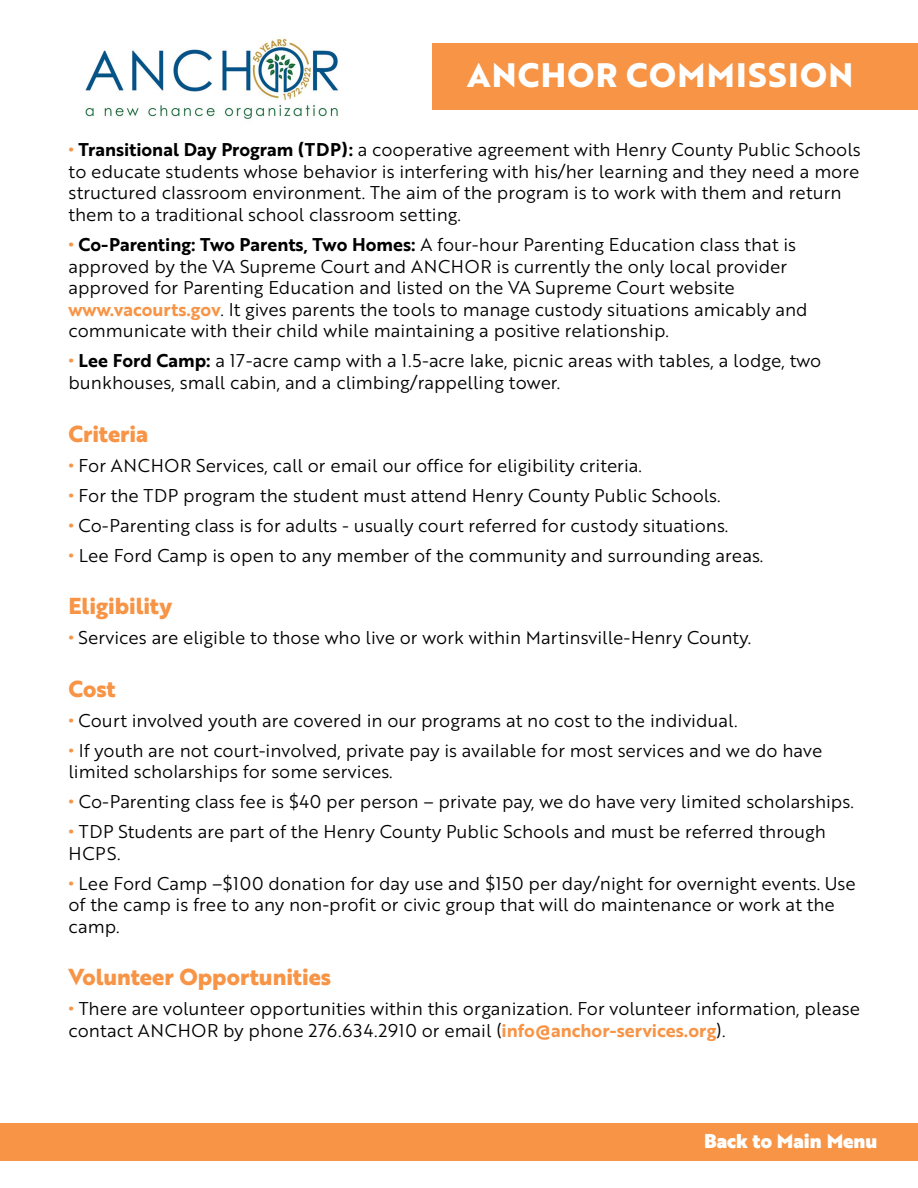
<style>
.page{position:relative;width:918px;height:1188px;background:#fff}
.page>*{position:absolute;margin:0;border:0;box-sizing:border-box;transform-origin:0 0}
.t1{font:700 33px "Brother 1816 Extra";letter-spacing:.04em;color:#fff}
.t2{font:700 22.5px "Brother 1816 Extra";color:#f79446}
.t3{font:19.5px "Brother 1816 Black";color:#fff}
.t4{font:18px/21.6px "Brother 1816 Book";color:#000}
.s1{font-family:"Brother 1816 Bold";color:#f79446}
.s2{font-family:"Brother 1816 Bold"}
</style>
<div class="page">
<div style="left:432px;top:43px;width:486px;height:67px;background:#f79446"></div>
<div style="left:0;top:1123px;width:918px;height:38px;background:#f79446"></div>
<img style="left:85px;top:38px;width:254px;height:82px">
<h1 class="t1" style="left:467px;top:50px;width:388px">ANCHOR COMMISSION</h1>
<p class="t4" style="left:68px;top:138px;width:794px"><span class="s1">•</span> <span class="s2">Transitional Day Program (TDP):</span> a cooperative agreement with Henry County Public Schools to educate students whose behavior is interfering with his/her learning and they need a more structured classroom environment. The aim of the program is to work with them and return them to a traditional school classroom setting.</p>
<p class="t4" style="left:68px;top:233px;width:741px"><span class="s1">•</span> <span class="s2">Co-Parenting: Two Parents, Two Homes:</span> A four-hour Parenting Education class that is approved by the VA Supreme Court and ANCHOR is currently the only local provider approved for Parenting Education and listed on the VA Supreme Court website <span class="s1">www.vacourts.gov</span>. It gives parents the tools to manage custody situations amicably and communicate with their child while maintaining a positive relationship.</p>
<p class="t4" style="left:68px;top:349px;width:754px"><span class="s1">•</span> <span class="s2">Lee Ford Camp:</span> a 17-acre camp with a 1.5-acre lake, picnic areas with tables, a lodge, two bunkhouses, small cabin, and a climbing/rappelling tower.</p>
<p class="t2" style="left:68px;top:416px;width:81px">Criteria</p>
<p class="t4" style="left:68px;top:454px;width:575px"><span class="s1">•</span> For ANCHOR Services, call or email our office for eligibility criteria.</p>
<p class="t4" style="left:68px;top:484px;width:654px"><span class="s1">•</span> For the TDP program the student must attend Henry County Public Schools.</p>
<p class="t4" style="left:68px;top:514px;width:661px"><span class="s1">•</span> Co-Parenting class is for adults - usually court referred for custody situations.</p>
<p class="t4" style="left:68px;top:544px;width:696px"><span class="s1">•</span> Lee Ford Camp is open to any member of the community and surrounding areas.</p>
<p class="t2" style="left:68px;top:589px;width:105px">Eligibility</p>
<p class="t4" style="left:68px;top:626px;width:684px"><span class="s1">•</span> Services are eligible to those who live or work within Martinsville-Henry County.</p>
<p class="t2" style="left:68px;top:671px;width:49px">Cost</p>
<p class="t4" style="left:68px;top:709px;width:671px"><span class="s1">•</span> Court involved youth are covered in our programs at no cost to the individual.</p>
<p class="t4" style="left:68px;top:739px;width:755px"><span class="s1">•</span> If youth are not court-involved, private pay is available for most services and we do have limited scholarships for some services.</p>
<p class="t4" style="left:68px;top:790px;width:787px"><span class="s1">•</span> Co-Parenting class fee is $40 per person – private pay, we do have very limited scholarships.</p>
<p class="t4" style="left:68px;top:820px;width:759px"><span class="s1">•</span> TDP Students are part of the Henry County Public Schools and must be referred through<br>HCPS.</p>
<p class="t4" style="left:68px;top:872px;width:789px"><span class="s1">•</span> Lee Ford Camp –$100 donation for day use and $150 per day/night for overnight events. Use of the camp is free to any non-profit or civic group that will do maintenance or work at the camp.</p>
<p class="t2" style="left:68px;top:960px;width:264px">Volunteer Opportunities</p>
<p class="t4" style="left:68px;top:997px;width:793px"><span class="s1">•</span> There are volunteer opportunities within this organization. For volunteer information, please contact ANCHOR by phone 276.634.2910 or email (<span class="s1">info@anchor-services.org</span>).</p>
<p class="t3" style="left:704px;top:1125px;width:175px">Back to Main Menu</p>
</div>
